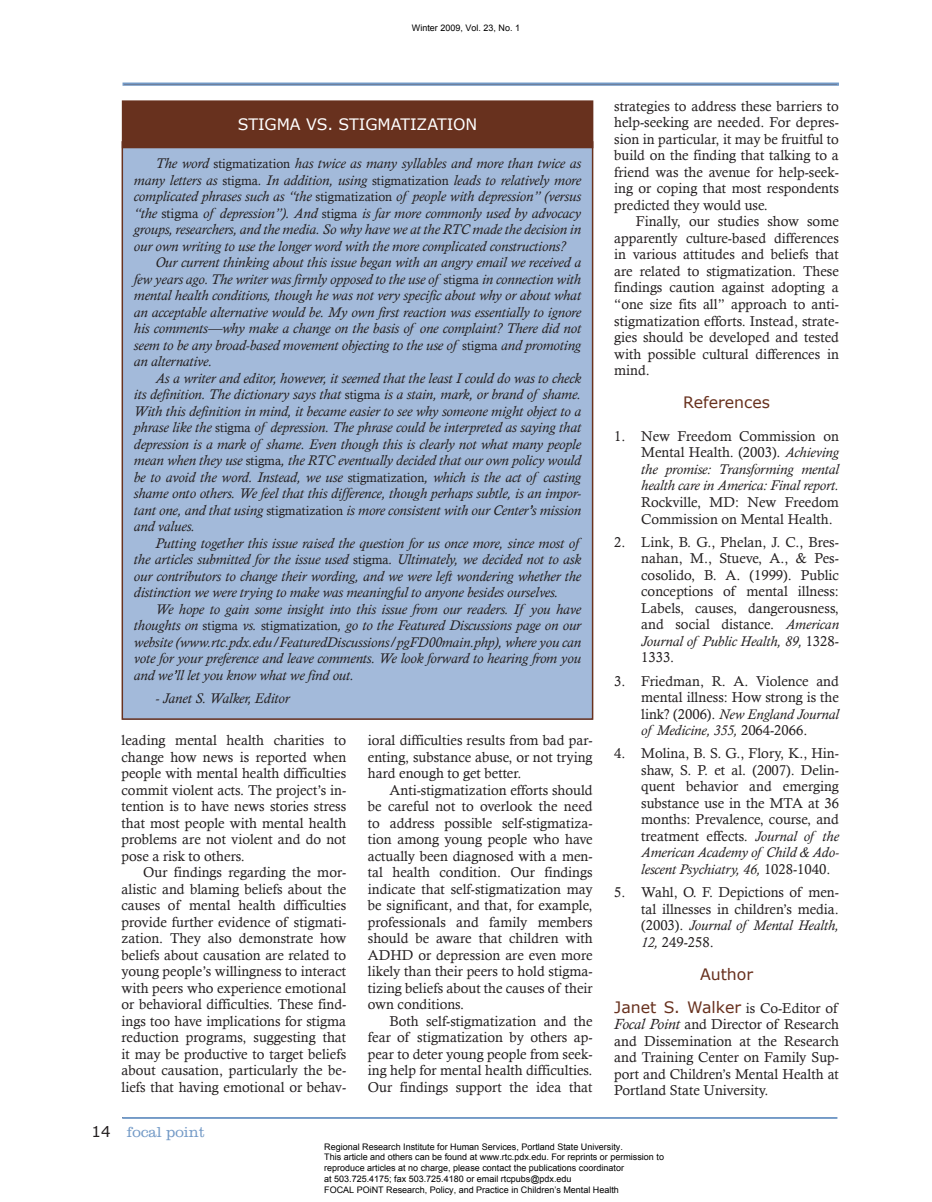
<style>
.page{position:relative;width:932px;height:1202px;background:#fff}
.page>*{position:absolute;margin:0;border:0;box-sizing:border-box;transform-origin:0 0}
.t1{font:15.75px/33px "Verdana";color:#68311e;text-align:center}
.t2{font:15.75px "Verdana";color:#fff}
.t3{font:300 15px "Clarendon";color:#7299c6}
.t4{font:14.25px/16.5px "Calisto";color:#231f20;text-align:justify}
.t5{font:italic 14.25px/16.5px "Calisto";color:#231f20;text-align:justify}
.t6{font:9px/10.8px "Arial";color:#000}
.s1{font-style:normal;font-size:12.9px}
.s2{font-style:normal;font-size:13.35px}
.s3{font-family:"Verdana";font-weight:400;color:#231f20}
.s4{font-style:normal}
.s5{font-style:italic}
.s6{font-family:"Calisto";font-size:14.25px;color:#231f20}
.s7{font-style:italic;font-size:15px}
</style>
<div class="page">
<div style="left:122px;top:1117px;width:715px;height:1px;border:1px solid #7299c6"></div>
<div style="left:122px;top:82px;width:716px;height:4px;border:2px solid #7299c6"></div>
<div style="left:122px;top:142px;width:470px;height:577px;background:#a3bada"></div>
<div style="left:122px;top:101px;width:470px;height:47px;background:#68311e"></div>
<div style="left:122px;top:100px;width:471px;height:48px;border:1px solid #68311e"></div>
<p class="t6" style="left:412px;top:22px;width:110px">Winter 2009, Vol. 23, No. 1</p>
<p class="t2" style="left:238px;top:115px;width:12px">stigma</p>
<p class="t2" style="left:306px;top:115px;width:43px">vs . stigmati</p>
<p class="t2" style="left:416px;top:115px;width:22px">zation</p>
<p class="t5" style="left:134px;top:155px;width:448px;text-indent:22px">The word <span class="s1">stigmatization</span> has twice as many syllables and more than twice as many letters as <span class="s1">stigma</span>. In addition, using <span class="s1">stigmatization</span> leads to relatively more complicated phrases such as “the <span class="s1">stigmatization</span> of people with depression” (versus “the <span class="s2">stigma</span> of depression”). And <span class="s1">stigma</span> is far more commonly used by advocacy groups, researchers, and the media. So why have we at the RTC made the decision in our own writing to use the longer word with the more complicated constructions?</p>
<p class="t5" style="left:134px;top:254px;width:448px;text-indent:22px">Our current thinking about this issue began with an angry email we received a few years ago. The writer was firmly opposed to the use of <span class="s1">stigma</span> in connection with mental health conditions, though he was not very specific about why or about what an acceptable alternative would be. My own first reaction was essentially to ignore his comments—why make a change on the basis of one complaint? There did not seem to be any broad-based movement objecting to the use of <span class="s1">stigma</span> and promoting an alternative.</p>
<p class="t5" style="left:134px;top:370px;width:448px;text-indent:22px">As a writer and editor, however, it seemed that the least I could do was to check its definition. The dictionary says that <span class="s1">stigma</span> is a stain, mark, or brand of shame.<br>With this definition in mind, it became easier to see why someone might object to a phrase like the <span class="s1">stigma</span> of depression. The phrase could be interpreted as saying that depression is a mark of shame. Even though this is clearly not what many people mean when they use <span class="s1">stigma</span>, the RTC eventually decided that our own policy would be to avoid the word. Instead, we use <span class="s1">stigmatization</span>, which is the act of casting shame onto others. We feel that this difference, though perhaps subtle, is an impor&shy;tant one, and that using <span class="s1">stigmatization</span> is more consistent with our Center’s mission and values.</p>
<p class="t5" style="left:134px;top:535px;width:448px;text-align:left;text-indent:22px">Putting together this issue raised the question for us once more, since most of the articles submitted for the issue used <span class="s1">stigma</span>. Ultimately, we decided not to ask our contributors to change their wording, and we were left wondering whether the distinction we were trying to make was meaningful to anyone besides ourselves.</p>
<p class="t5" style="left:134px;top:601px;width:448px;text-indent:22px">We hope to gain some insight into this issue from our readers. If you have thoughts on <span class="s1">stigma</span> vs. <span class="s1">stigmatization</span>, go to the Featured Discussions page on our website (www.rtc.pdx.edu/FeaturedDiscussions/pgFD00main.php), where you can vote for your preference and leave comments. We look forward to hearing from you and we’ll let you know what we find out.</p>
<p class="t5" style="left:155px;top:690px;width:136px">- Janet S. Walker, Editor</p>
<p class="t4" style="left:122px;top:731px;width:226px">leading mental health charities to change how news is reported when people with mental health difficulties commit violent acts. The project’s in&shy;tention is to have news stories stress that most people with mental health problems are not violent and do not pose a risk to others.</p>
<p class="t4" style="left:122px;top:863px;width:226px;text-indent:22px">Our findings regarding the mor&shy;alistic and blaming beliefs about the causes of mental health difficulties provide further evidence of stigmati&shy;zation. They also demonstrate how beliefs about causation are related to young people’s willingness to interact with peers who experience emotional or behavioral difficulties. These find&shy;ings too have implications for stigma reduction programs, suggesting that it may be productive to target beliefs about causation, particularly the be&shy;liefs that having emotional or behav-</p>
<p class="t3" style="left:92px;top:1123px;width:115px"><span class="s3">14</span> focal point</p>
<p class="t4" style="left:368px;top:731px;width:226px">ioral difficulties results from bad par&shy;enting, substance abuse, or not trying hard enough to get better.</p>
<p class="t4" style="left:368px;top:781px;width:226px;text-indent:22px">Anti-stigmatization efforts should be careful not to overlook the need to address possible self-stigmatiza&shy;tion among young people who have actually been diagnosed with a men&shy;tal health condition. Our findings indicate that self-stigmatization may be significant, and that, for example, professionals and family members should be aware that children with ADHD or depression are even more likely than their peers to hold stigma&shy;tizing beliefs about the causes of their own conditions.</p>
<p class="t4" style="left:368px;top:1012px;width:226px;text-indent:22px">Both self-stigmatization and the fear of stigmatization by others ap&shy;pear to deter young people from seek&shy;ing help for mental health difficulties.<br>Our findings support the idea that</p>
<p class="t4" style="left:614px;top:98px;width:226px">strategies to address these barriers to help-seeking are needed. For depres&shy;sion in particular, it may be fruitful to build on the finding that talking to a friend was the avenue for help-seek&shy;ing or coping that most respondents predicted they would use.</p>
<p class="t4" style="left:614px;top:213px;width:226px;text-indent:22px">Finally, our studies show some apparently culture-based differences in various attitudes and beliefs that are related to stigmatization. These findings caution against adopting a “one size fits all” approach to anti&shy;stigmatization efforts. Instead, strate&shy;gies should be developed and tested with possible cultural differences in mind.</p>
<p class="t1" style="left:683px;top:385px;width:88px">References</p>
<p class="t5" style="left:641px;top:428px;width:199px"><span class="s4">New Freedom Commission on Mental Health. (2003).</span> Achieving the promise: Transforming mental health care in America: Final report.</p>
<p class="t4" style="left:641px;top:494px;width:199px">Rockville, MD: New Freedom<br>Commission on Mental Health.</p>
<p class="t4" style="left:641px;top:533px;width:199px">Link, B. G., Phelan, J. C., Bres&shy;nahan, M., Stueve, A., &amp; Pes&shy;cosolido, B. A. (1999). Public conceptions of mental illness:<br>Labels, causes, dangerousness, and social distance. <span class="s5">American Journal of Public Health, 89,</span> 1328- 1333.</p>
<p class="t4" style="left:641px;top:672px;width:199px">Friedman, R. A. Violence and mental illness: How strong is the link? (2006). <span class="s5">New England Journal of Medicine, 355,</span> 2064-2066.</p>
<p class="t4" style="left:641px;top:745px;width:199px">Molina, B. S. G., Flory, K., Hin&shy;shaw, S. P. et al. (2007). Delin&shy;quent behavior and emerging substance use in the MTA at 36 months: Prevalence, course, and treatment effects. <span class="s5">Journal of the American Academy of Child &amp; Ado&shy;lescent Psychiatry, 46,</span> 1028-1040.</p>
<p class="t4" style="left:641px;top:884px;width:199px">Wahl, O. F. Depictions of men&shy;tal illnesses in children’s media. (2003). <span class="s5">Journal of Mental Health, 12,</span> 249-258.</p>
<p class="t1" style="left:614px;top:957px;width:225px">Author<br>Janet S. Walker <span class="s6">is Co-Editor of</span></p>
<p class="t4" style="left:614px;top:1016px;width:226px"><span class="s7">Focal Point</span> and Director of Research and Dissemination at the Research and Training Center on Family Sup&shy;port and Children’s Mental Health at Portland State University.</p>
<p class="t4" style="left:614px;top:428px;width:13px">1.</p>
<p class="t4" style="left:614px;top:533px;width:13px">2.</p>
<p class="t4" style="left:614px;top:672px;width:13px">3.</p>
<p class="t4" style="left:614px;top:745px;width:13px">4.</p>
<p class="t4" style="left:614px;top:884px;width:13px">5.</p>
<p class="t6" style="left:324px;top:1141px;width:341px">Regional Research Institute for Human Services, Portland State University.<br>This article and others can be found at www.rtc.pdx.edu. For reprints or permission to reproduce articles at no charge, please contact the publications coordinator<br>at 503.725.4175; fax 503.725.4180 or email rtcpubs@pdx.edu<br>FOCAL POiNT Research, Policy, and Practice in Children’s Mental Health</p>
</div>
